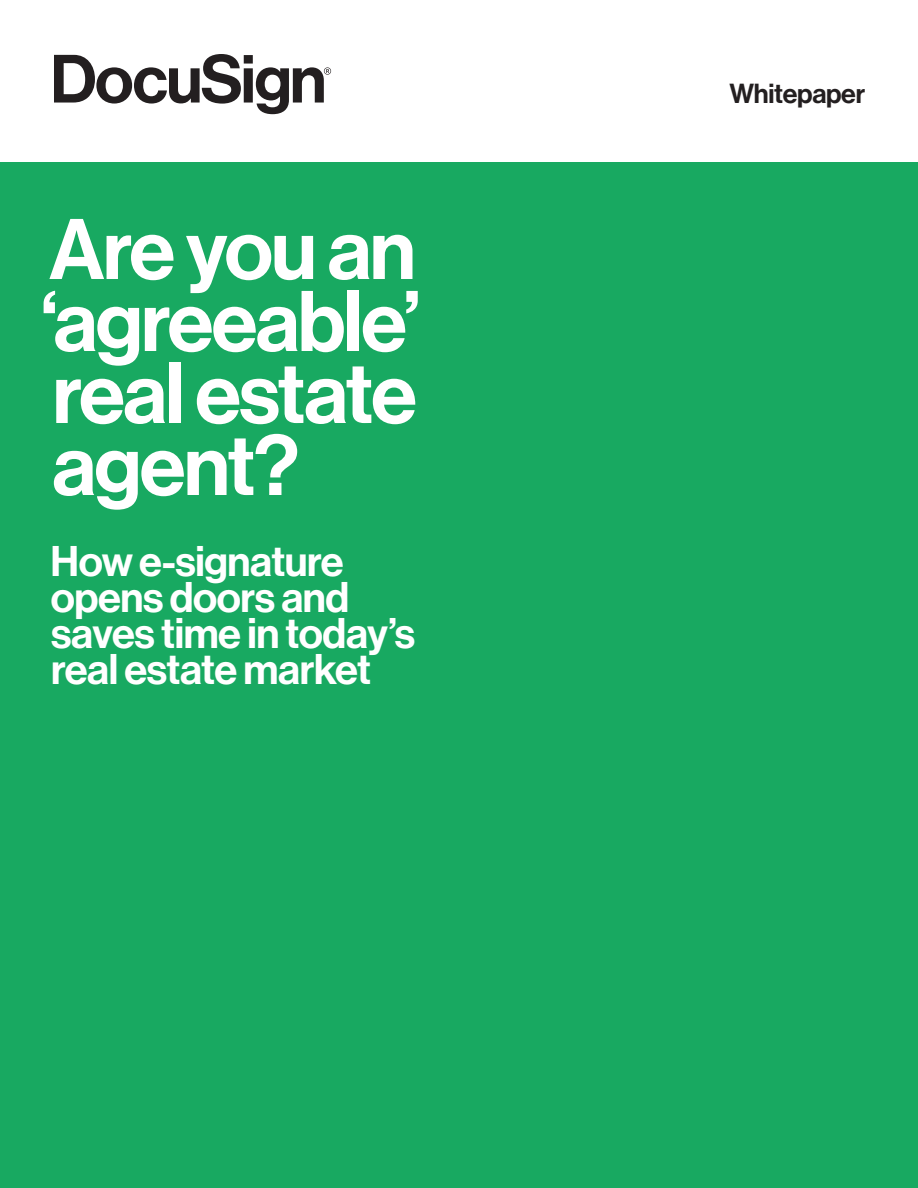
<style>
.page{position:relative;width:918px;height:1188px;background:#fff}
.page>*{position:absolute;margin:0;border:0;box-sizing:border-box;transform-origin:0 0}
.cover_title{font:84px/72px "N Haas Grotesk DS Std 65 Md";letter-spacing:-.02em;color:#fff;text-align:justify}
.cover_subtitle{font:42px/36px "N Haas Grotesk DS Std 65 Md";letter-spacing:-.01em;color:#fff}
.pub_type{font:27px "N Haas Grotesk DS Std 65 Md";letter-spacing:-.01em;color:#231f20}
</style>
<div class="page">
<div style="left:0;top:162px;width:918px;height:1026px;background:#18a961"></div>
<svg style="left:54px;top:54px;width:277px;height:60px"></svg>
<p class="cover_title" style="left:41px;top:215px;width:381px">Are you an ‘agreeable’ real estate agent?</p>
<p class="cover_subtitle" style="left:51px;top:544px;width:366px">How e-signature opens doors and saves time in today’s real estate market</p>
<p class="pub_type" style="left:729px;top:78px;width:137px">Whitepaper</p>
</div>
